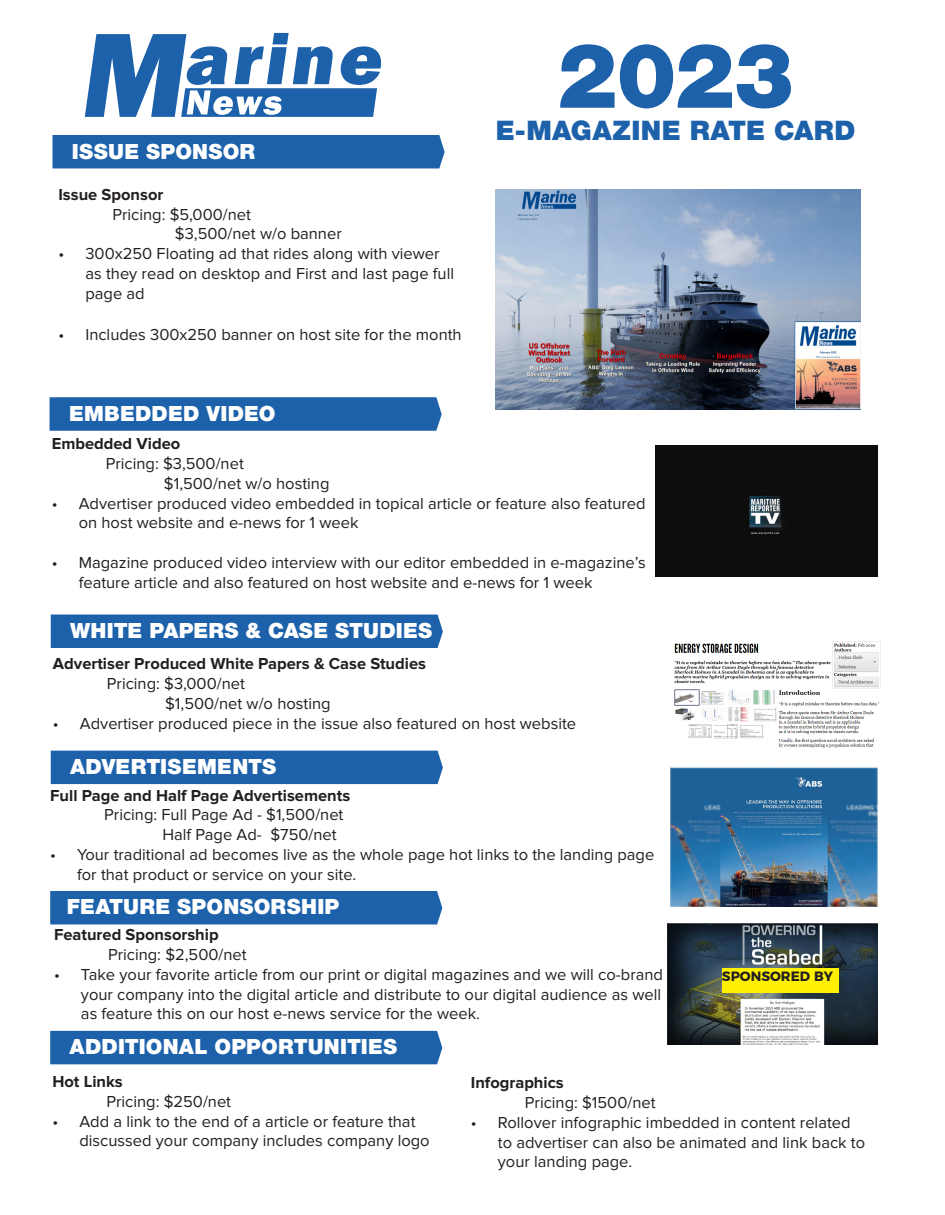
<style>
.page{position:relative;width:945px;height:1215px;background:#fff}
.page>*{position:absolute;margin:0;border:0;box-sizing:border-box;transform-origin:0 0}
.t1{font:900 90px "Helvetica Neue LT Std";color:#1c61aa}
.t2{font:900 27px "Helvetica Neue LT Std";letter-spacing:.01em;color:#1c61aa}
.t3{font:900 21px "Helvetica Neue LT Std";letter-spacing:.01em;color:#fff}
.t4{font:16.5px/19.8px "Proxima Nova";color:#231f20}
.t5{font:700 16.5px "Proxima Nova";color:#231f20}
.t6{font:700 13.5px "Montserrat";color:#231f20}
</style>
<div class="page">
<div style="left:52px;top:135px;width:393px;height:33px;background:#1c61aa"></div>
<div style="left:50px;top:397px;width:392px;height:34px;background:#1c61aa"></div>
<div style="left:51px;top:615px;width:392px;height:33px;background:#1c61aa"></div>
<div style="left:51px;top:751px;width:392px;height:33px;background:#1c61aa"></div>
<div style="left:50px;top:891px;width:392px;height:33px;background:#1c61aa"></div>
<div style="left:50px;top:1031px;width:392px;height:33px;background:#1c61aa"></div>
<img style="left:671px;top:767px;width:207px;height:139px">
<img style="left:668px;top:923px;width:210px;height:121px">
<img style="left:674px;top:641px;width:207px;height:107px">
<div style="left:722px;top:968px;width:117px;height:25px;background:#fff101"></div>
<svg style="left:85px;top:33px;width:297px;height:84px"></svg>
<img style="left:495px;top:189px;width:365px;height:221px">
<div style="left:655px;top:446px;width:223px;height:130px;background:#0d0d0d"></div>
<p class="t3" style="left:72px;top:139px;width:121px">ISSUE SPONSO</p>
<p class="t3" style="left:240px;top:139px;width:17px">R</p>
<p class="t5" style="left:58px;top:185px;width:106px">Issue Sponsor</p>
<p class="t4" style="left:175px;top:205px;width:168px;text-indent:-63px">Pricing: $5,000/net<br>$3,500/net w/o banner</p>
<p class="t4" style="left:85px;top:244px;width:370px;text-indent:-27px">• 300x250 Floating ad that rides along with viewer as they read on desktop and First and last page full page ad</p>
<p class="t4" style="left:58px;top:325px;width:405px">• Includes 300x250 banner on host site for the month</p>
<h1 class="t1" style="left:557px;top:22px;width:238px">2023</h1>
<h2 class="t2" style="left:496px;top:114px;width:361px">E-MAGAZINE RATE CARD</h2>
<p class="t3" style="left:69px;top:401px;width:208px">EMBEDDED VIDEO</p>
<p class="t5" style="left:52px;top:434px;width:130px">Embedded Video</p>
<p class="t4" style="left:164px;top:454px;width:167px;text-indent:-58px">Pricing: $3,500/net<br>$1,500/net w/o hosting</p>
<p class="t4" style="left:79px;top:493px;width:568px;text-indent:-27px">• Advertiser produced video embedded in topical article or feature also featured on host website and e-news for 1 week</p>
<p class="t4" style="left:79px;top:553px;width:569px;text-indent:-27px">• Magazine produced video interview with our editor embedded in e-magazine’s feature article and also featured on host website and e-news for 1 week</p>
<p class="t3" style="left:70px;top:618px;width:125px">WHITE PAPER</p>
<p class="t3" style="left:225px;top:618px;width:209px">S &amp; CASE STUDI ES</p>
<p class="t5" style="left:53px;top:654px;width:375px">Advertiser Produced White Papers &amp; Case Studies</p>
<p class="t4" style="left:165px;top:674px;width:167px;text-indent:-58px">Pricing: $3,000/net<br>$1,500/net w/o hosting</p>
<p class="t4" style="left:53px;top:713px;width:525px">• Advertiser produced piece in the issue also featured on host website</p>
<p class="t3" style="left:70px;top:754px;width:48px">ADVER</p>
<p class="t3" style="left:146px;top:754px;width:53px">TISEME</p>
<p class="t3" style="left:232px;top:754px;width:45px">NTS</p>
<p class="t5" style="left:50px;top:786px;width:302px">Full Page and Half Page Advertisements</p>
<p class="t4" style="left:162px;top:805px;width:183px;text-indent:-58px">Pricing: Full Page Ad - $1,500/net<br>Half Page Ad- $750/net</p>
<p class="t4" style="left:77px;top:845px;width:579px;text-indent:-27px">• Your traditional ad becomes live as the whole page hot links to the landing page for that product or service on your site.</p>
<p class="t3" style="left:67px;top:894px;width:73px">FEATURE</p>
<p class="t3" style="left:177px;top:894px;width:162px">SPONSORSHIP</p>
<p class="t5" style="left:54px;top:925px;width:166px">Featured Sponsorship</p>
<p class="t4" style="left:108px;top:945px;width:140px">Pricing: $2,500/net</p>
<p class="t4" style="left:81px;top:965px;width:584px;text-align:justify;text-indent:-27px">• Take your favorite article from our print or digital magazines and we will co-brand your company into the digital article and distribute to our digital audience as well as feature this on our host e-news service for the week.</p>
<p class="t3" style="left:70px;top:1034px;width:15px">ADDITIONA</p>
<p class="t3" style="left:194px;top:1034px;width:141px">L OPPORTUNITI</p>
<p class="t3" style="left:368px;top:1034px;width:30px">ES</p>
<p class="t5" style="left:52px;top:1072px;width:72px">Hot Links</p>
<p class="t4" style="left:106px;top:1092px;width:126px">Pricing: $250/net</p>
<p class="t4" style="left:79px;top:1112px;width:352px;text-indent:-27px">• Add a link to the end of a article or feature that discussed your company includes company logo</p>
<p class="t6" style="left:722px;top:965px;width:113px">SPONSORED BY</p>
<p class="t5" style="left:471px;top:1073px;width:94px">Infographics</p>
<p class="t4" style="left:525px;top:1093px;width:132px">Pricing: $1500/net</p>
<p class="t4" style="left:498px;top:1113px;width:369px;text-indent:-27px">• Rollover infographic imbedded in content related to advertiser can also be animated and link back to your landing page.</p>
</div>
